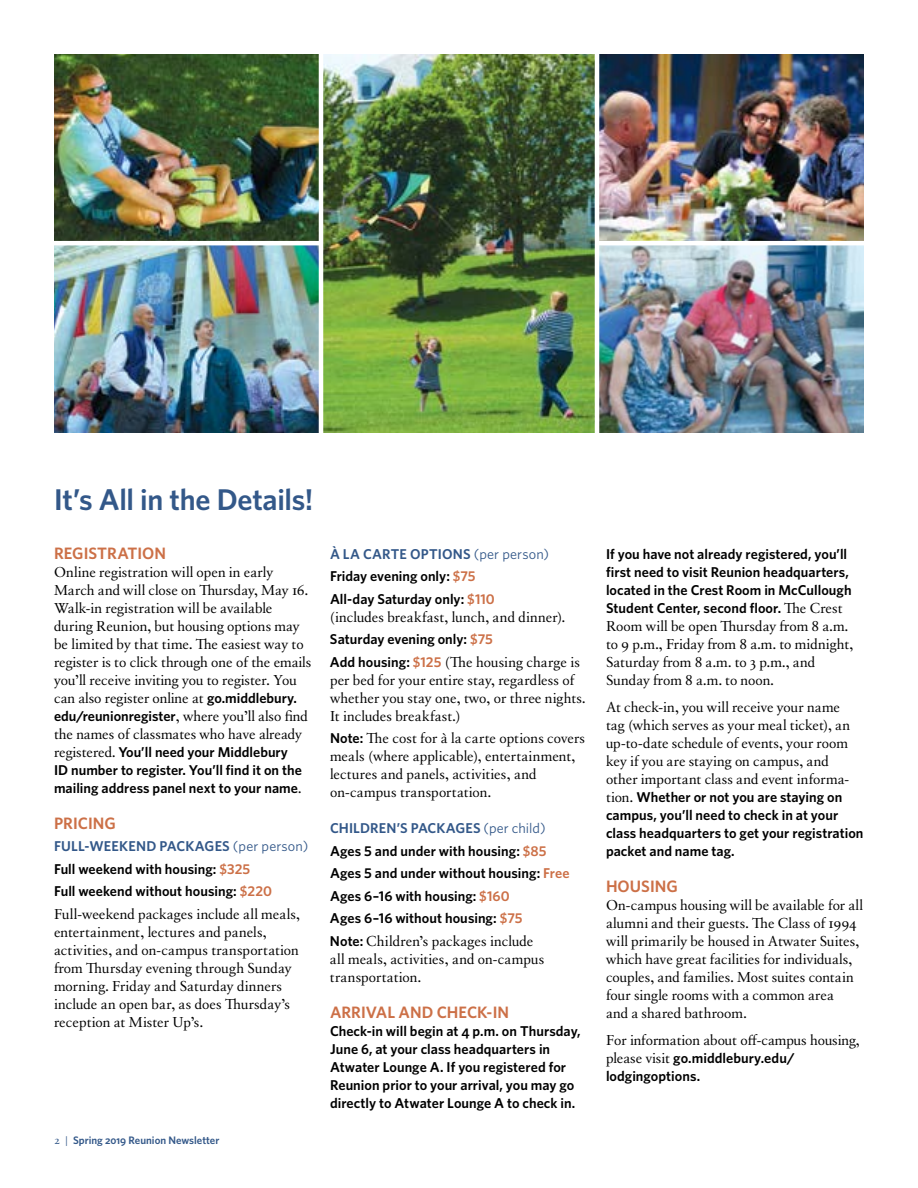
<style>
.page{position:relative;width:918px;height:1188px;background:#fff}
.page>*{position:absolute;margin:0;border:0;box-sizing:border-box;transform-origin:0 0}
.t1{font:600 30px "Whitney";letter-spacing:-.01em;color:#335889}
.t2{font:600 16.5px "Whitney";color:#cc7047}
.t3{font:14.25px/18px "Epic";letter-spacing:.005em;color:#000}
.t4{font:600 14.25px/18px "Whitney";letter-spacing:.005em;color:#000}
.t5{font:600 10.8px "Whitney";color:#335889}
.s1{font-family:"Whitney";font-weight:600}
.s2{font-family:"Epic";font-weight:400}
.s3{color:#335889}
.s4{font-weight:400;color:#335889}
.s5{color:#cc7047}
.s6{font-weight:400}
.s7{font-family:"Whitney";font-weight:600;color:#cc7047}
</style>
<div class="page">
<img style="left:54px;top:54px;width:810px;height:378px">
<hr style="left:319px;top:37px;width:4px;height:406px;background:#fff">
<hr style="left:46px;top:241px;width:275px;height:4px;background:#fff">
<hr style="left:597px;top:241px;width:274px;height:4px;background:#fff">
<hr style="left:595px;top:37px;width:4px;height:406px;background:#fff">
<h1 class="t1" style="left:54px;top:480px;width:261px">It’s All in the Details!</h1>
<p class="t2" style="left:54px;top:542px;width:114px">REGISTRATION</p>
<p class="t3" style="left:54px;top:563px;width:259px">Online registration will open in early March and will close on Thursday, May 16.<br>Walk-in registration will be available during Reunion, but housing options may be limited by that time. The easiest way to register is to click through one of the emails you’ll receive inviting you to register. You can also register online at <span class="s1">go.middlebury. edu/reunionregister</span>, where you’ll also find the names of classmates who have already</p>
<p class="t4" style="left:54px;top:743px;width:249px"><span class="s2">registered.</span> You’ll need your Middlebury<br>ID number to register. You’ll find it on the mailing address panel next to your name<span class="s2">.</span></p>
<p class="t2" style="left:54px;top:812px;width:64px">PRICING</p>
<p class="t4" style="left:54px;top:835px;width:256px;line-height:22.5px"><span class="s3">FULL-WEEKEND PACKAGES</span> <span class="s4">(per person)<br></span>Full weekend with housing: <span class="s5">$325<br></span>Full weekend without housing: <span class="s5">$220</span></p>
<p class="t3" style="left:54px;top:905px;width:248px">Full-weekend packages include all meals, entertainment, lectures and panels, activities, and on-campus transportation from Thursday evening through Sunday morning. Friday and Saturday dinners include an open bar, as does Thursday’s reception at Mister Up’s.</p>
<p class="t5" style="left:54px;top:1133px;width:167px"><span class="s2">2</span> <span class="s6">|</span> Spring 2019 Reunion Newsletter</p>
<p class="t4" style="left:330px;top:542px;width:221px;line-height:22.5px"><span class="s3">À LA CARTE OPTIONS</span> <span class="s4">(per person)<br></span>Friday evening only: <span class="s5">$75<br></span>All-day Saturday only: <span class="s5">$110</span></p>
<p class="t3" style="left:330px;top:608px;width:237px">(includes breakfast, lunch, and dinner).</p>
<p class="t4" style="left:330px;top:630px;width:164px">Saturday evening only: <span class="s5">$75</span></p>
<p class="t3" style="left:330px;top:653px;width:257px"><span class="s1">Add housing:</span> <span class="s7">$125</span> (The housing charge is per bed for your entire stay, regardless of whether you stay one, two, or three nights.<br>It includes breakfast.)</p>
<p class="t3" style="left:330px;top:730px;width:257px"><span class="s1">Note:</span> The cost for à la carte options covers meals (where applicable), entertainment, lectures and panels, activities, and on-campus transportation.</p>
<p class="t4" style="left:330px;top:817px;width:241px;line-height:22.5px"><span class="s3">CHILDREN’S PACKAGES</span> <span class="s4">(per child)<br></span>Ages 5 and under with housing: <span class="s5">$85<br></span>Ages 5 and under without housing: <span class="s5">Free<br></span>Ages 6–16 with housing: <span class="s5">$160<br></span>Ages 6–16 without housing: <span class="s5">$75</span></p>
<p class="t3" style="left:330px;top:932px;width:216px"><span class="s1">Note:</span> Children’s packages include all meals, activities, and on-campus transportation.</p>
<p class="t2" style="left:330px;top:1001px;width:181px">ARRIVAL AND CHECK-IN</p>
<p class="t4" style="left:330px;top:1022px;width:252px">Check-in will begin at 4 p.m. on Thursday, June 6, at your class headquarters in Atwater Lounge A. If you registered for Reunion prior to your arrival, you may go directly to Atwater Lounge A to check in.</p>
<p class="t4" style="left:606px;top:545px;width:247px">If you have not already registered, you’ll first need to visit Reunion headquarters, located in the Crest Room in McCullough Student Center, second floor. <span class="s2">The Crest</span></p>
<p class="t3" style="left:606px;top:617px;width:249px">Room will be open Thursday from 8 a.m. to 9 p.m., Friday from 8 a.m. to midnight, Saturday from 8 a.m. to 3 p.m., and Sunday from 8 a.m. to noon.</p>
<p class="t3" style="left:606px;top:698px;width:246px">At check-in, you will receive your name tag (which serves as your meal ticket), an up-to-date schedule of events, your room key if you are staying on campus, and other important class and event informa-</p>
<p class="t4" style="left:606px;top:788px;width:259px"><span class="s2">tion.</span> Whether or not you are staying on campus, you’ll need to check in at your class headquarters to get your registration packet and name tag.</p>
<p class="t2" style="left:606px;top:875px;width:73px">HOUSING</p>
<p class="t3" style="left:606px;top:896px;width:258px">On-campus housing will be available for all alumni and their guests. The Class of 1994 will primarily be housed in Atwater Suites, which have great facilities for individuals, couples, and families. Most suites contain four single rooms with a common area<br>and a shared bathroom.</p>
<p class="t3" style="left:606px;top:1031px;width:255px">For information about off-campus housing,</p>
<p class="t4" style="left:606px;top:1049px;width:190px"><span class="s2">please visit</span> go.middlebury.edu/ lodgingoptions.</p>
</div>
